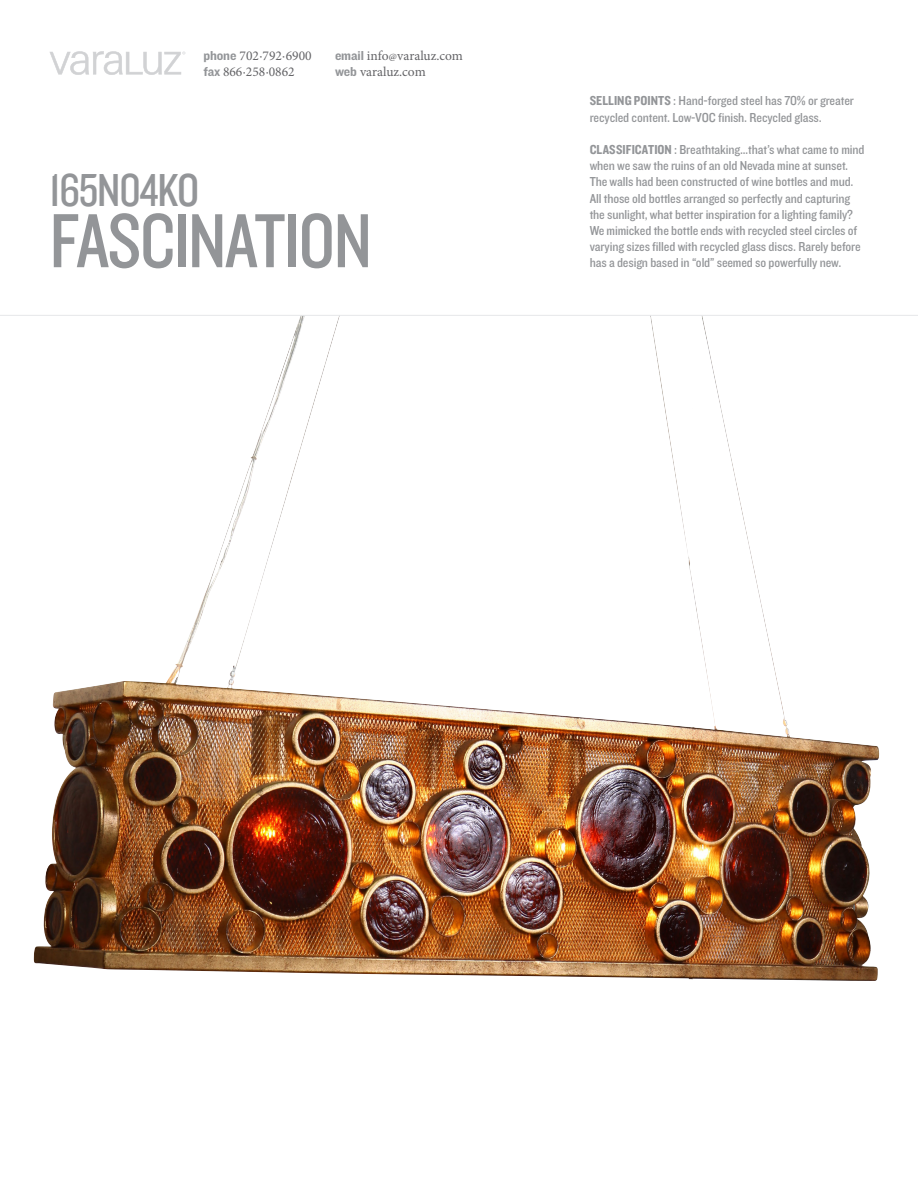
<style>
.page{position:relative;width:918px;height:1188px;background:#fff}
.page>*{position:absolute;margin:0;border:0;box-sizing:border-box;transform-origin:0 0}
._1b-Collection_name{font:79.5px "Knockout HTF29 Junior Liteweight";letter-spacing:-.02em;color:#939598}
._1a-Model_Number{font:48px "Knockout HTF29 Junior Liteweight";letter-spacing:-.02em;color:#939598}
._1c-Collection_Descr{font:13.5px/16.2px "Knockout HTF30 Junior Welterwt";letter-spacing:-.01em;color:#939598}
.t1{font:13.5px/16.2px "Minion Pro";color:#636366}
.s1{font-family:"Knockout HTF51 Middleweight";color:#939598}
.s2{font-size:10.8px}
.s3{font-family:"Knockout HTF50 Welterweight"}
</style>
<div class="page">
<svg style="left:49px;top:51px;width:136px;height:24px"></svg>
<img style="left:0;top:315px;width:918px;height:666px">
<p class="t1" style="left:203px;top:47px;width:110px"><span class="s1">phone</span> 702·792·6900 <span class="s1">fax</span> 866·258·0862</p>
<p class="t1" style="left:335px;top:47px;width:129px"><span class="s1">email</span> info<span class="s2">@</span>varaluz.com <span class="s1">web</span> varaluz.com</p>
<p class="_1a-Model_Number" style="left:50px;top:165px;width:151px">165N04KO</p>
<p class="_1b-Collection_name" style="left:50px;top:200px;width:324px">FASCINATION</p>
<p class="_1c-Collection_Descr" style="left:590px;top:93px;width:266px"><span class="s3">SELLING POINTS</span> : Hand-forged steel has 70% or greater recycled content. Low-VOC finish. Recycled glass.</p>
<p class="_1c-Collection_Descr" style="left:590px;top:142px;width:276px"><span class="s3">CLASSIFICATION</span> : Breathtaking…that’s what came to mind when we saw the ruins of an old Nevada mine at sunset.<br>The walls had been constructed of wine bottles and mud.<br>All those old bottles arranged so perfectly and capturing the sunlight, what better inspiration for a lighting family?<br>We mimicked the bottle ends with recycled steel circles of varying sizes filled with recycled glass discs. Rarely before has a design based in “old” seemed so powerfully new.</p>
</div>
